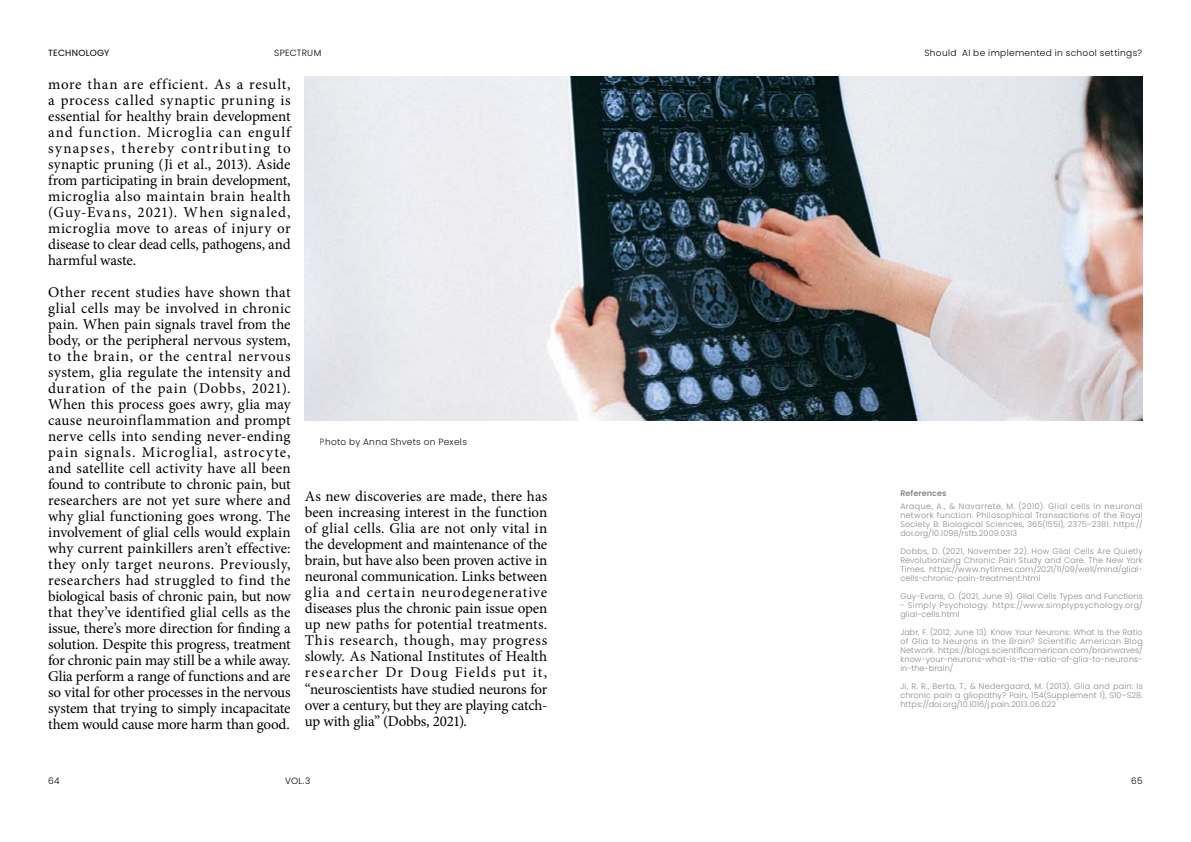
<style>
.page{position:relative;width:1191px;height:842px;background:#fff}
.page>*{position:absolute;margin:0;border:0;box-sizing:border-box;transform-origin:0 0}
.t1{font:15px/16px "Minion Pro";letter-spacing:-.015em;color:#000;text-align:justify}
.t2{font:300 9px "Poppins";letter-spacing:.04em;color:#000}
.t3{font:300 9px "Poppins";letter-spacing:.03em;color:#040000}
.t4{font:9px "Poppins";letter-spacing:.025em;color:#000}
.t5{font:300 8px/9px "Poppins";letter-spacing:.02em;color:#898989;text-align:justify}
.t6{font:300 8px/9px "Poppins";letter-spacing:.05em;color:#898989}
.t7{font:600 8px "Poppins";letter-spacing:.015em;color:#898989}
</style>
<div class="page">
<img style="left:305px;top:76px;width:837px;height:345px">
<p class="t4" style="left:48px;top:47px;width:63px">TECHNOLOGY</p>
<p class="t2" style="left:924px;top:47px;width:219px">Should AI be implemented in school settings?</p>
<p class="t2" style="left:274px;top:47px;width:48px">SPECTRUM</p>
<p class="t1" style="left:48px;top:76px;width:244px">more than are efficient. As a result, a process called synaptic pruning is essential for healthy brain development and function. Microglia can engulf synapses, thereby contributing to synaptic pruning (Ji et al., 2013). Aside from participating in brain development, microglia also maintain brain health (Guy-Evans, 2021). When signaled, microglia move to areas of injury or disease to clear dead cells, pathogens, and harmful waste.</p>
<p class="t1" style="left:48px;top:284px;width:244px">Other recent studies have shown that glial cells may be involved in chronic pain. When pain signals travel from the body, or the peripheral nervous system, to the brain, or the central nervous system, glia regulate the intensity and duration of the pain (Dobbs, 2021).<br>When this process goes awry, glia may cause neuroinflammation and prompt nerve cells into sending never-ending pain signals. Microglial, astrocyte, and satellite cell activity have all been found to contribute to chronic pain, but researchers are not yet sure where and why glial functioning goes wrong. The involvement of glial cells would explain why current painkillers aren’t effective: they only target neurons. Previously, researchers had struggled to find the biological basis of chronic pain, but now that they’ve identified glial cells as the issue, there’s more direction for finding a solution. Despite this progress, treatment for chronic pain may still be a while away.<br>Glia perform a range of functions and are so vital for other processes in the nervous system that trying to simply incapacitate them would cause more harm than good.</p>
<p class="t3" style="left:320px;top:437px;width:149px">Photo by Anna Shvets on Pexels</p>
<p class="t1" style="left:305px;top:489px;width:244px">As new discoveries are made, there has been increasing interest in the function of glial cells. Glia are not only vital in the development and maintenance of the brain, but have also been proven active in neuronal communication. Links between glia and certain neurodegenerative diseases plus the chronic pain issue open up new paths for potential treatments.<br>This research, though, may progress slowly. As National Institutes of Health researcher Dr Doug Fields put it, “neuroscientists have studied neurons for over a century, but they are playing catch&shy;up with glia” (Dobbs, 2021).</p>
<p class="t7" style="left:900px;top:488px;width:48px">References</p>
<p class="t5" style="left:900px;top:502px;width:244px">Araque, A., &amp; Navarrete, M. (2010). Glial cells in neuronal network function. Philosophical Transactions of the Royal Society B: Biological Sciences, 365(1551), 2375–2381. https:// doi.org/10.1098/rstb.2009.0313</p>
<p class="t5" style="left:900px;top:547px;width:244px">Dobbs, D. (2021, November 22). How Glial Cells Are Quietly Revolutionizing Chronic Pain Study and Care. The New York Times. https://www.nytimes.com/2021/11/09/well/mind/glial&shy;cells-chronic-pain-treatment.html</p>
<p class="t5" style="left:900px;top:592px;width:244px">Guy-Evans, O. (2021, June 9). Glial Cells Types and Functions</p>
<p class="t6" style="left:900px;top:601px;width:244px">- Simply Psychology. https://www.simplypsychology.org/ glial-cells.html</p>
<p class="t5" style="left:900px;top:628px;width:244px">Jabr, F. (2012, June 13). Know Your Neurons: What Is the Ratio of Glia to Neurons in the Brain? Scientific American Blog Network. https://blogs.scientificamerican.com/brainwaves/ know-your-neurons-what-is-the-ratio-of-glia-to-neurons&shy;in-the-brain/</p>
<p class="t5" style="left:900px;top:682px;width:244px">Ji, R. R., Berta, T., &amp; Nedergaard, M. (2013). Glia and pain: Is chronic pain a gliopathy? Pain, 154(Supplement 1), S10–S28. https://doi.org/10.1016/j.pain.2013.06.022</p>
<p class="t2" style="left:48px;top:775px;width:13px">64</p>
<p class="t2" style="left:285px;top:775px;width:27px">VOL.3</p>
<p class="t2" style="left:1131px;top:775px;width:13px">65</p>
</div>
